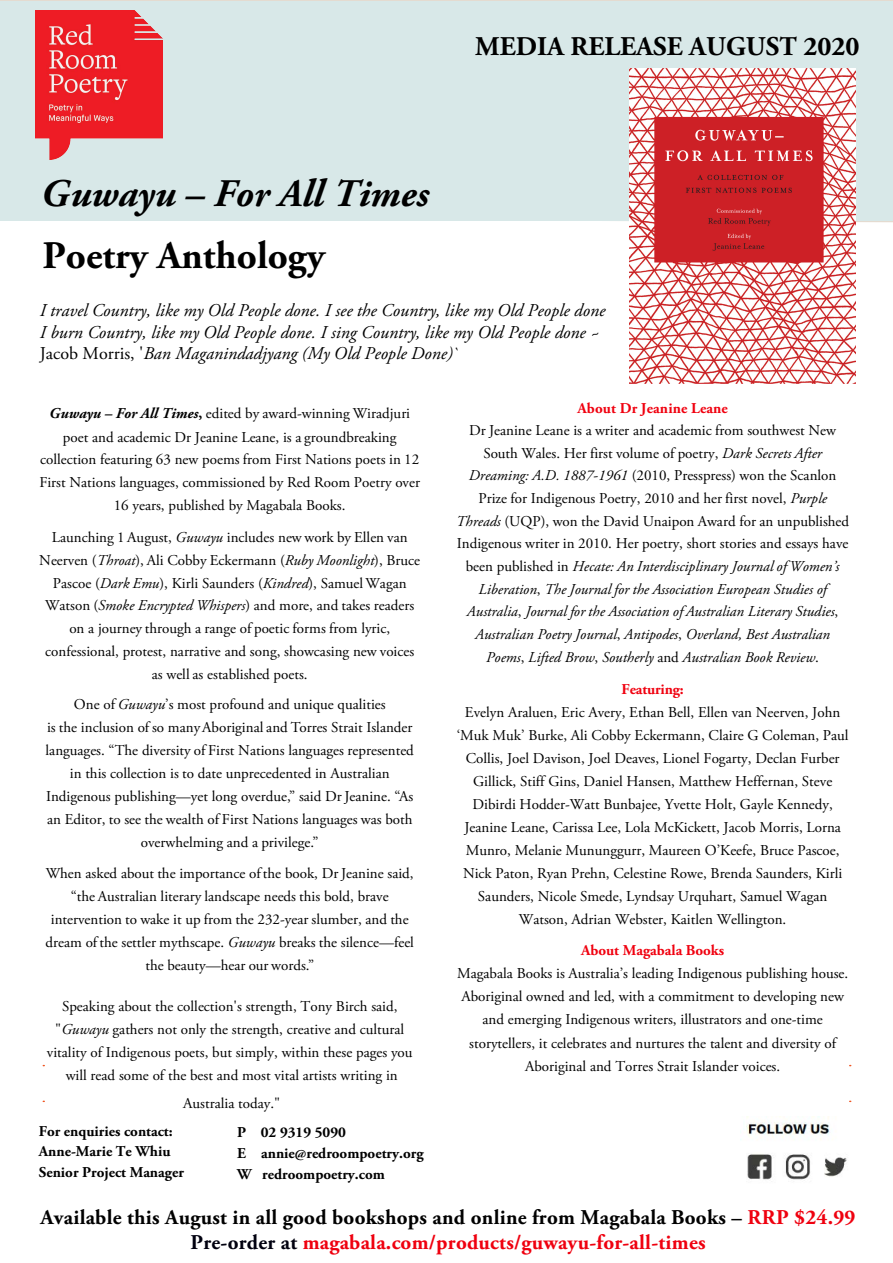
<style>
.page{position:relative;width:893px;height:1263px;background:#fff}
.page>*{position:absolute;margin:0;border:0;box-sizing:border-box;transform-origin:0 0}
.t1{font:italic 700 39px "Adobe Garamond Pro";color:#000}
.t2{font:700 39px "Adobe Garamond Pro";color:#000}
.t3{font:700 27px "Adobe Garamond Pro";color:#000}
.t4{font:700 21px/24.8px "Adobe Garamond Pro";letter-spacing:.01em;color:#000;text-align:center}
.t5{font:italic 18px/21.6px "Adobe Garamond Pro";color:#000}
.t6{font:15px/23px "Adobe Garamond Pro";color:#000;text-align:center}
.t7{font:italic 15px/22.6px "Adobe Garamond Pro";color:#000;text-align:center}
.t8{font:700 15px/20.7px "Adobe Garamond Pro";color:#000}
.t9{font:700 15px "Adobe Garamond Pro";color:#f0000f}
.s1{font-style:normal}
.s2{font-weight:700;font-style:italic}
.s3{font-weight:700}
.s4{font-style:italic}
.s5{color:#ef000f}
.s6{color:#00000f}
</style>
<div class="page">
<img style="left:740px;top:1117px;width:107px;height:63px">
<div style="left:0;top:2px;width:893px;height:219px;background:#d8e8e8"></div>
<img style="left:35px;top:11px;width:128px;height:148px">
<img style="left:629px;top:69px;width:226px;height:315px">
<h2 class="t3" style="left:475px;top:31px;width:386px">MEDIA RELEASE AUGUST 2020</h2>
<h1 class="t1" style="left:41px;top:171px;width:389px">Guwayu – For All Times</h1>
<h1 class="t2" style="left:42px;top:233px;width:284px">Poetry Anthology</h1>
<p class="t5" style="left:40px;top:300px;width:567px">I travel Country, like my Old People done. I see the Country, like my Old People done<br>I burn Country, like my Old People done. I sing Country, like my Old People done ~<br><span class="s1">Jacob Morris, '</span>Ban Maganindadjyang (My Old People Done)`</p>
<p class="t6" style="left:39px;top:403px;width:382px"><span class="s2">Guwayu – For All Times</span><span class="s3">,</span> edited by award-winning Wiradjuri poet and academic Dr Jeanine Leane, is a groundbreaking collection featuring 63 new poems from First Nations poets in 12<br>First Nations languages, commissioned by Red Room Poetry over 16 years, published by Magabala Books.</p>
<p class="t6" style="left:39px;top:526px;width:382px">Launching 1 August, <span class="s4">Guwayu</span> includes new work by Ellen van Neerven (<span class="s4">Throat</span>), Ali Cobby Eckermann (<span class="s4">Ruby Moonlight</span>), Bruce Pascoe (<span class="s4">Dark Emu</span>), Kirli Saunders (<span class="s4">Kindred</span>), Samuel Wagan Watson (<span class="s4">Smoke Encrypted Whispers</span>) and more, and takes readers on a journey through a range of poetic forms from lyric, confessional, protest, narrative and song, showcasing new voices as well as established poets.</p>
<p class="t6" style="left:46px;top:693px;width:370px">One of <span class="s4">Guwayu</span>’s most profound and unique qualities<br>is the inclusion of so many Aboriginal and Torres Strait Islander languages. “The diversity of First Nations languages represented in this collection is to date unprecedented in Australian Indigenous publishing—yet long overdue,” said Dr Jeanine. “As an Editor, to see the wealth of First Nations languages was both overwhelming and a privilege.”</p>
<p class="t6" style="left:45px;top:862px;width:370px">When asked about the importance of the book, Dr Jeanine said, “the Australian literary landscape needs this bold, brave intervention to wake it up from the 232-year slumber, and the dream of the settler mythscape. <span class="s4">Guwayu</span> breaks the silence—feel the beauty—hear our words.”</p>
<p class="t6" style="left:47px;top:995px;width:367px">Speaking about the collection's strength, Tony Birch said, "<span class="s4">Guwayu</span> gathers not only the strength, creative and cultural vitality of Indigenous poets, but simply, within these pages you will read some of the best and most vital artists writing in</p>
<p class="t6" style="left:183px;top:1092px;width:98px">Australia today."</p>
<p class="t8" style="left:39px;top:1121px;width:147px">For enquiries contact:<br>Anne-Marie Te Whiu<br>Senior Project Manager</p>
<p class="t8" style="left:237px;top:1121px;width:188px;line-height:21.3px">P 02 9319 5090<br>E annie@redroompoetry.org<br>W redroompoetry.com</p>
<p class="t9" style="left:577px;top:399px;width:152px">About Dr Jeanine Leane</p>
<p class="t7" style="left:456px;top:419px;width:395px"><span class="s1">Dr Jeanine Leane is a writer and academic from southwest New South Wales. Her first volume of poetry,</span> Dark Secrets After Dreaming: A.D. 1887-1961 <span class="s1">(2010, Presspress) won the Scanlon Prize for Indigenous Poetry, 2010 and her first novel,</span> Purple Threads <span class="s1">(UQP), won the David Unaipon Award for an unpublished Indigenous writer in 2010. Her poetry, short stories and essays have been published in</span> Hecate: An Interdisciplinary Journal of Women’s Liberation<span class="s1">,</span> The Journal for the Association European Studies of Australia<span class="s1">,</span> Journal for the Association of Australian Literary Studies<span class="s1">, </span>Australian Poetry Journal<span class="s1">,</span> Antipodes<span class="s1">,</span> Overland, Best Australian Poems<span class="s1">,</span> Lifted Brow<span class="s1">,</span> Southerly <span class="s1">and</span> Australian Book Review<span class="s1">.</span></p>
<p class="t9" style="left:622px;top:681px;width:64px">Featuring:</p>
<p class="t6" style="left:457px;top:701px;width:393px">Evelyn Araluen, Eric Avery, Ethan Bell, Ellen van Neerven, John ‘Muk Muk’ Burke, Ali Cobby Eckermann, Claire G Coleman, Paul Collis, Joel Davison, Joel Deaves, Lionel Fogarty, Declan Furber Gillick, Stiff Gins, Daniel Hansen, Matthew Heffernan, Steve Dibirdi Hodder-Watt Bunbajee, Yvette Holt, Gayle Kennedy, Jeanine Leane, Carissa Lee, Lola McKickett, Jacob Morris, Lorna Munro, Melanie Mununggurr, Maureen O’Keefe, Bruce Pascoe, Nick Paton, Ryan Prehn, Celestine Rowe, Brenda Saunders, Kirli Saunders, Nicole Smede, Lyndsay Urquhart, Samuel Wagan Watson, Adrian Webster, Kaitlen Wellington.</p>
<p class="t9" style="left:581px;top:941px;width:145px">About Magabala Books</p>
<p class="t6" style="left:457px;top:962px;width:393px">Magabala Books is Australia’s leading Indigenous publishing house.<br>Aboriginal owned and led, with a commitment to developing new and emerging Indigenous writers, illustrators and one-time storytellers, it celebrates and nurtures the talent and diversity of Aboriginal and Torres Strait Islander voices.</p>
<h3 class="t4" style="left:41px;top:1205px;width:816px">Available this August in all good bookshops and online from Magabala Books – <span class="s5">RRP $24.99<br></span><span class="s6">Pre-order at</span> <span class="s5">magabala.com/products/guwayu-for-all-times</span></h3>
</div>
